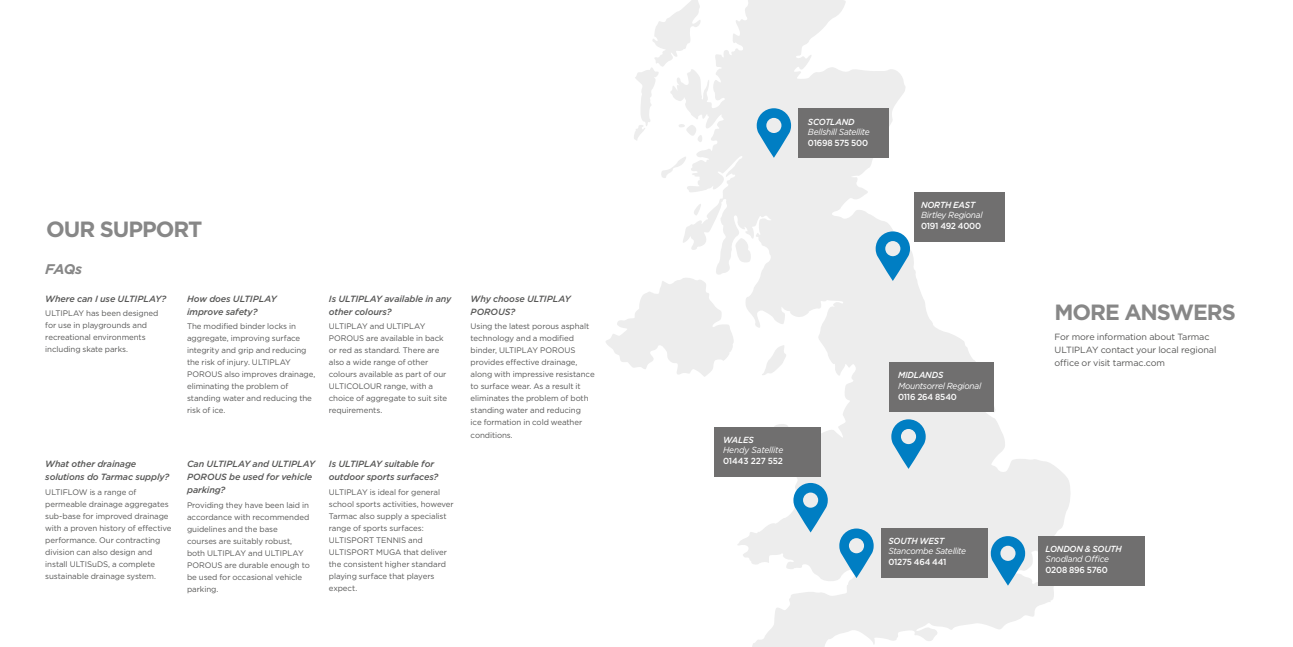
<style>
.page{position:relative;width:1293px;height:647px;background:#fff}
.page>*{position:absolute;margin:0;border:0;box-sizing:border-box;transform-origin:0 0}
.t1{font:700 22px "Gotham";letter-spacing:-.05em;color:#878787}
.t2{font:italic 700 14px "Gotham";color:#878787}
.t3{font:italic 500 9px/13px "Gotham";letter-spacing:-.01em;color:#575756}
.t4{font:9px/13px "Gotham";letter-spacing:-.015em;color:#575756}
.t5{font:italic 8.8px "Gotham";letter-spacing:-.03em;color:#fff;scale:.95 1}
.t6{font:500 8.8px "Gotham";letter-spacing:-.025em;color:#fff;scale:.95 1}
.t7{font:italic 500 8.8px "Gotham";letter-spacing:-.02em;color:#fff;scale:.95 1}
.t8{font:8px/12px "Gotham";letter-spacing:-.01em;color:#575756}
</style>
<div class="page">
<svg style="left:606px;top:0;width:465px;height:646px"></svg>
<div style="left:714px;top:427px;width:107px;height:49px;background:#706f6f"></div>
<div style="left:881px;top:528px;width:107px;height:49px;background:#706f6f"></div>
<div style="left:889px;top:362px;width:105px;height:49px;background:#706f6f"></div>
<div style="left:914px;top:192px;width:91px;height:49px;background:#706f6f"></div>
<svg style="left:756px;top:108px;width:35px;height:50px;background:#6fb2d6"></svg>
<svg style="left:875px;top:231px;width:35px;height:50px;background:#70b3d7"></svg>
<svg style="left:891px;top:419px;width:34px;height:49px;background:#6aafd5"></svg>
<svg style="left:793px;top:482px;width:35px;height:50px;background:#70b2d7"></svg>
<div style="left:798px;top:108px;width:91px;height:50px;background:#706f6f"></div>
<svg style="left:839px;top:528px;width:34px;height:49px;background:#6ab0d6"></svg>
<div style="left:1037px;top:536px;width:107px;height:49px;background:#706f6f"></div>
<svg style="left:990px;top:536px;width:35px;height:49px;background:#6db1d6"></svg>
<h1 class="t1" style="left:46px;top:214px;width:158px">OUR SUPPORT</h1>
<h2 class="t2" style="left:45px;top:260px;width:38px">FAQs</h2>
<p class="t3" style="left:45px;top:291px;width:123px">Where can I use ULTIPLAY?</p>
<p class="t8" style="left:45px;top:307px;width:115px">ULTIPLAY has been designed for use in playgrounds and recreational environments including skate parks.</p>
<p class="t3" style="left:187px;top:291px;width:91px">How does ULTIPLAY improve safety?</p>
<p class="t8" style="left:187px;top:320px;width:130px">The modified binder locks in aggregate, improving surface integrity and grip and reducing the risk of injury. ULTIPLAY<br>POROUS also improves drainage, eliminating the problem of standing water and reducing the risk of ice.</p>
<p class="t3" style="left:329px;top:291px;width:124px">Is ULTIPLAY available in any other colours?</p>
<p class="t8" style="left:329px;top:320px;width:120px">ULTIPLAY and ULTIPLAY<br>POROUS are available in back or red as standard. There are also a wide range of other colours available as part of our<br>ULTICOLOUR range, with a choice of aggregate to suit site requirements.</p>
<p class="t3" style="left:45px;top:456px;width:126px">What other drainage solutions do Tarmac supply?</p>
<p class="t8" style="left:45px;top:485px;width:128px">ULTIFLOW is a range of permeable drainage aggregates sub-base for improved drainage with a proven history of effective performance. Our contracting division can also design and install ULTISuDS, a complete sustainable drainage system.</p>
<p class="t3" style="left:187px;top:456px;width:129px">Can ULTIPLAY and ULTIPLAY<br>POROUS be used for vehicle parking?</p>
<p class="t8" style="left:187px;top:498px;width:124px">Providing they have been laid in accordance with recommended guidelines and the base<br>courses are suitably robust, both ULTIPLAY and ULTIPLAY<br>POROUS are durable enough to be used for occasional vehicle parking.</p>
<p class="t3" style="left:329px;top:456px;width:111px">Is ULTIPLAY suitable for outdoor sports surfaces?</p>
<p class="t8" style="left:329px;top:485px;width:126px">ULTIPLAY is ideal for general school sports activities, however<br>Tarmac also supply a specialist range of sports surfaces:<br>ULTISPORT TENNIS and<br>ULTISPORT MUGA that deliver the consistent higher standard playing surface that players expect.</p>
<p class="t3" style="left:471px;top:291px;width:101px">Why choose ULTIPLAY<br>POROUS?</p>
<p class="t8" style="left:471px;top:320px;width:125px">Using the latest porous asphalt technology and a modified binder, ULTIPLAY POROUS provides effective drainage, along with impressive resistance to surface wear. As a result it eliminates the problem of both standing water and reducing<br>ice formation in cold weather conditions.</p>
<p class="t7" style="left:808px;top:116px;width:51px">SCOTLAND</p>
<p class="t5" style="left:808px;top:126px;width:67px">Bellshill Satellite</p>
<p class="t6" style="left:808px;top:137px;width:65px">01698 575 500</p>
<p class="t7" style="left:921px;top:199px;width:58px">NORTH EAST</p>
<p class="t5" style="left:921px;top:209px;width:66px">Birtley Regional</p>
<p class="t6" style="left:921px;top:220px;width:65px">0191 492 4000</p>
<p class="t7" style="left:723px;top:433px;width:34px">WALES</p>
<p class="t5" style="left:723px;top:444px;width:65px">Hendy Satellite</p>
<p class="t6" style="left:723px;top:455px;width:65px">01443 227 552</p>
<p class="t7" style="left:898px;top:369px;width:49px">MIDLANDS</p>
<p class="t5" style="left:898px;top:380px;width:89px">Mountsorrel Regional</p>
<p class="t6" style="left:898px;top:390px;width:63px">0116 264 8540</p>
<p class="t7" style="left:888px;top:534px;width:60px">SOUTH WEST</p>
<p class="t5" style="left:888px;top:545px;width:83px">Stancombe Satellite</p>
<p class="t6" style="left:888px;top:556px;width:63px">01275 464 441</p>
<h1 class="t1" style="left:1054px;top:297px;width:183px">MORE ANSWERS</h1>
<p class="t4" style="left:1054px;top:330px;width:163px">For more information about Tarmac<br>ULTIPLAY contact your local regional office or visit tarmac.com</p>
<p class="t7" style="left:1045px;top:542px;width:82px">LONDON &amp; SOUTH</p>
<p class="t5" style="left:1045px;top:553px;width:68px">Snodland Office</p>
<p class="t6" style="left:1045px;top:563px;width:67px">0208 896 5760</p>
</div>
